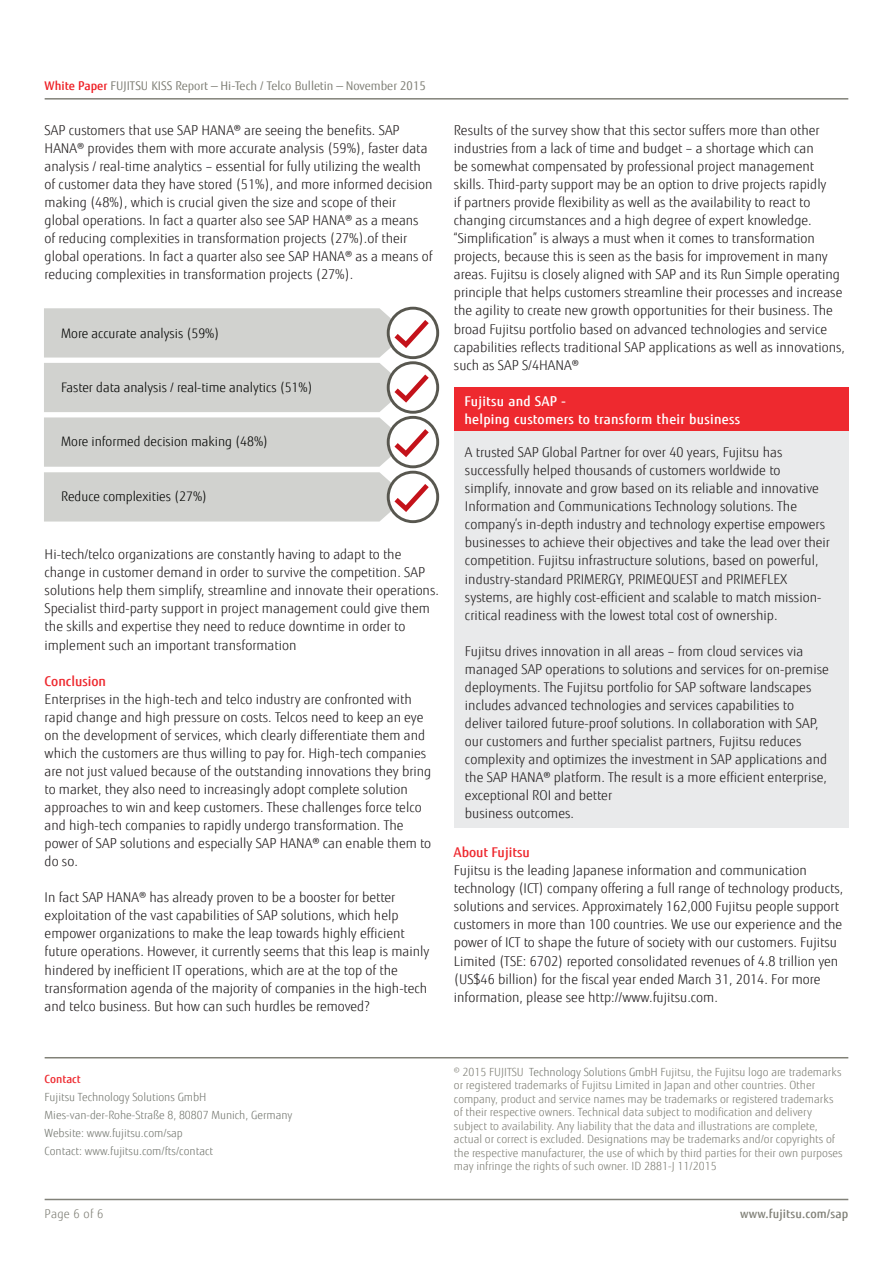
<style>
.page{position:relative;width:893px;height:1263px;background:#fff}
.page>*{position:absolute;margin:0;border:0;box-sizing:border-box;transform-origin:0 0}
.Body_-_Black{font:300 13.5px/18px "Fujitsu Sans";color:#231f20}
.Breakout_Box_-_Body{font:300 13.5px/18px "Fujitsu Sans";color:#231f20}
.Intro_10_13_04_bd{font:500 13.5px "Fujitsu Sans";letter-spacing:.02em;color:#fff}
.Sub-headline{font:500 13.5px "Fujitsu Sans";color:#ee292f}
.t1{font:300 13.05px "Fujitsu Sans";color:#040503}
.t2{font:12px "Fujitsu Sans";color:#818178}
.t3{font:500 12px "Fujitsu Sans";letter-spacing:.01em;color:#818178}
.Copy{font:300 12px "Fujitsu Sans";letter-spacing:.02em;color:#818178}
.intro{font:300 11.25px/13.5px "Fujitsu Sans";color:#818178}
.A4_Contact_Body{font:300 11.25px "Fujitsu Sans";color:#777a73}
.A4_Contact_Headline{font:500 11.25px "Fujitsu Sans";color:#ee292f}
.s1{font-weight:500;color:#ee1d23}
.s2{color:#777a73}
</style>
<div class="page">
<hr style="left:45px;top:1199px;width:803px;height:1px;background:#818178">
<hr style="left:45px;top:98px;width:803px;height:2px;background:#818178">
<hr style="left:45px;top:1057px;width:803px;height:1px;background:#818178">
<div style="left:454px;top:387px;width:394px;height:43px;background:#ee292f"></div>
<div style="left:454px;top:431px;width:394px;height:396px;background:#e9eaeb"></div>
<svg style="left:388px;top:308px;width:50px;height:50px"></svg>
<div style="left:387px;top:307px;width:52px;height:52px;border:3px solid #58574f;border-radius:50%"></div>
<svg style="left:44px;top:308px;width:385px;height:49px;background:#d3d1cf"></svg>
<svg style="left:388px;top:363px;width:50px;height:49px"></svg>
<div style="left:387px;top:361px;width:52px;height:53px;border:3px solid #58574f;border-radius:50%"></div>
<svg style="left:388px;top:417px;width:50px;height:50px"></svg>
<div style="left:387px;top:416px;width:52px;height:52px;border:3px solid #58574f;border-radius:50%"></div>
<svg style="left:388px;top:472px;width:50px;height:50px"></svg>
<div style="left:387px;top:471px;width:52px;height:52px;border:3px solid #58574f;border-radius:50%"></div>
<svg style="left:44px;top:363px;width:385px;height:158px;background:#d5d4d1"></svg>
<p class="t2" style="left:45px;top:78px;width:382px"><span class="s1">White Paper</span> FUJITSU KISS Report — Hi-Tech / Telco Bulletin — November 2015</p>
<p class="Body_-_Black" style="left:45px;top:121px;width:390px">SAP customers that use SAP HANA® are seeing the benefits. SAP HANA® provides them with more accurate analysis (59%), faster data analysis / real-time analytics – essential for fully utilizing the wealth of customer data they have stored (51%), and more informed decision making (48%), which is crucial given the size and scope of their global operations. In fact a quarter also see SAP HANA® as a means of reducing complexities in transformation projects (27%).of their global operations. In fact a quarter also see SAP HANA® as a means of reducing complexities in transformation projects (27%).</p>
<p class="t1" style="left:61px;top:326px;width:160px">More accurate analysis (59%)</p>
<p class="t1" style="left:61px;top:379px;width:253px">Faster data analysis / real-time analytics (51%)</p>
<p class="t1" style="left:61px;top:434px;width:209px">More informed decision making (48%)</p>
<p class="t1" style="left:61px;top:489px;width:147px">Reduce complexities (27%)</p>
<p class="Body_-_Black" style="left:45px;top:546px;width:396px">Hi-tech/telco organizations are constantly having to adapt to the change in customer demand in order to survive the competition. SAP solutions help them simplify, streamline and innovate their operations.<br>Specialist third-party support in project management could give them the skills and expertise they need to reduce downtime in order to implement such an important transformation</p>
<p class="Sub-headline" style="left:45px;top:672px;width:63px">Conclusion</p>
<p class="Body_-_Black" style="left:45px;top:690px;width:388px">Enterprises in the high-tech and telco industry are confronted with rapid change and high pressure on costs. Telcos need to keep an eye on the development of services, which clearly differentiate them and which the customers are thus willing to pay for. High-tech companies are not just valued because of the outstanding innovations they bring to market, they also need to increasingly adopt complete solution approaches to win and keep customers. These challenges force telco and high-tech companies to rapidly undergo transformation. The power of SAP solutions and especially SAP HANA® can enable them to do so.</p>
<p class="Body_-_Black" style="left:45px;top:889px;width:386px">In fact SAP HANA® has already proven to be a booster for better exploitation of the vast capabilities of SAP solutions, which help empower organizations to make the leap towards highly efficient future operations. However, it currently seems that this leap is mainly hindered by inefficient IT operations, which are at the top of the transformation agenda of the majority of companies in the high-tech and telco business. But how can such hurdles be removed?</p>
<p class="Body_-_Black" style="left:454px;top:121px;width:393px">Results of the survey show that this sector suffers more than other industries from a lack of time and budget – a shortage which can<br>be somewhat compensated by professional project management skills. Third-party support may be an option to drive projects rapidly<br>if partners provide flexibility as well as the availability to react to changing circumstances and a high degree of expert knowledge. “Simplification” is always a must when it comes to transformation projects, because this is seen as the basis for improvement in many areas. Fujitsu is closely aligned with SAP and its Run Simple operating principle that helps customers streamline their processes and increase the agility to create new growth opportunities for their business. The broad Fujitsu portfolio based on advanced technologies and service capabilities reflects traditional SAP applications as well as innovations, such as SAP S/4HANA®</p>
<p class="Intro_10_13_04_bd" style="left:464px;top:393px;width:103px">Fujitsu and SAP -</p>
<p class="Intro_10_13_04_bd" style="left:464px;top:411px;width:277px">helping customers to transform their business</p>
<p class="Breakout_Box_-_Body" style="left:465px;top:444px;width:367px">A trusted SAP Global Partner for over 40 years, Fujitsu has successfully helped thousands of customers worldwide to<br>simplify, innovate and grow based on its reliable and innovative Information and Communications Technology solutions. The company’s in-depth industry and technology expertise empowers businesses to achieve their objectives and take the lead over their competition. Fujitsu infrastructure solutions, based on powerful, industry-standard PRIMERGY, PRIMEQUEST and PRIMEFLEX systems, are highly cost-efficient and scalable to match mission&shy;critical readiness with the lowest total cost of ownership.</p>
<p class="Breakout_Box_-_Body" style="left:465px;top:642px;width:365px">Fujitsu drives innovation in all areas – from cloud services via managed SAP operations to solutions and services for on-premise deployments. The Fujitsu portfolio for SAP software landscapes includes advanced technologies and services capabilities to deliver tailored future-proof solutions. In collaboration with SAP, our customers and further specialist partners, Fujitsu reduces complexity and optimizes the investment in SAP applications and the SAP HANA® platform. The result is a more efficient enterprise, exceptional ROI and better</p>
<p class="Breakout_Box_-_Body" style="left:465px;top:804px;width:111px">business outcomes.</p>
<p class="Sub-headline" style="left:454px;top:844px;width:77px">About Fujitsu</p>
<p class="Body_-_Black" style="left:454px;top:862px;width:391px">Fujitsu is the leading Japanese information and communication technology (ICT) company offering a full range of technology products, solutions and services. Approximately 162,000 Fujitsu people support customers in more than 100 countries. We use our experience and the power of ICT to shape the future of society with our customers. Fujitsu Limited (TSE: 6702) reported consolidated revenues of 4.8 trillion yen (US$46 billion) for the fiscal year ended March 31, 2014. For more information, please see http://www.fujitsu.com.</p>
<p class="A4_Contact_Headline" style="left:45px;top:1072px;width:38px">Contact</p>
<p class="A4_Contact_Body" style="left:45px;top:1090px;width:163px">Fujitsu Technology Solutions GmbH</p>
<p class="A4_Contact_Body" style="left:45px;top:1108px;width:249px">Mies-van-der-Rohe-Straße 8, 80807 Munich, Germany</p>
<p class="A4_Contact_Body" style="left:45px;top:1126px;width:140px">Website: www.fujitsu.com/sap</p>
<p class="A4_Contact_Body" style="left:45px;top:1144px;width:170px">Contact: www.fujitsu.com/fts/contact</p>
<p class="intro" style="left:454px;top:1065px;width:390px">© 2015 FUJITSU <span class="s2">Technology Solutions GmbH</span> Fujitsu, the Fujitsu logo are trademarks or registered trademarks of Fujitsu Limited in Japan and other countries. Other company, product and service names may be trademarks or registered trademarks of their respective owners. Technical data subject to modification and delivery subject to availability. Any liability that the data and illustrations are complete, actual or correct is excluded. Designations may be trademarks and/or copyrights of the respective manufacturer, the use of which by third parties for their own purposes may infringe the rights of such owner. ID 2881-J 11/2015</p>
<p class="Copy" style="left:45px;top:1207px;width:60px">Page 6 of 6</p>
<p class="t3" style="left:740px;top:1207px;width:110px">www.fujitsu.com/sap</p>
</div>
